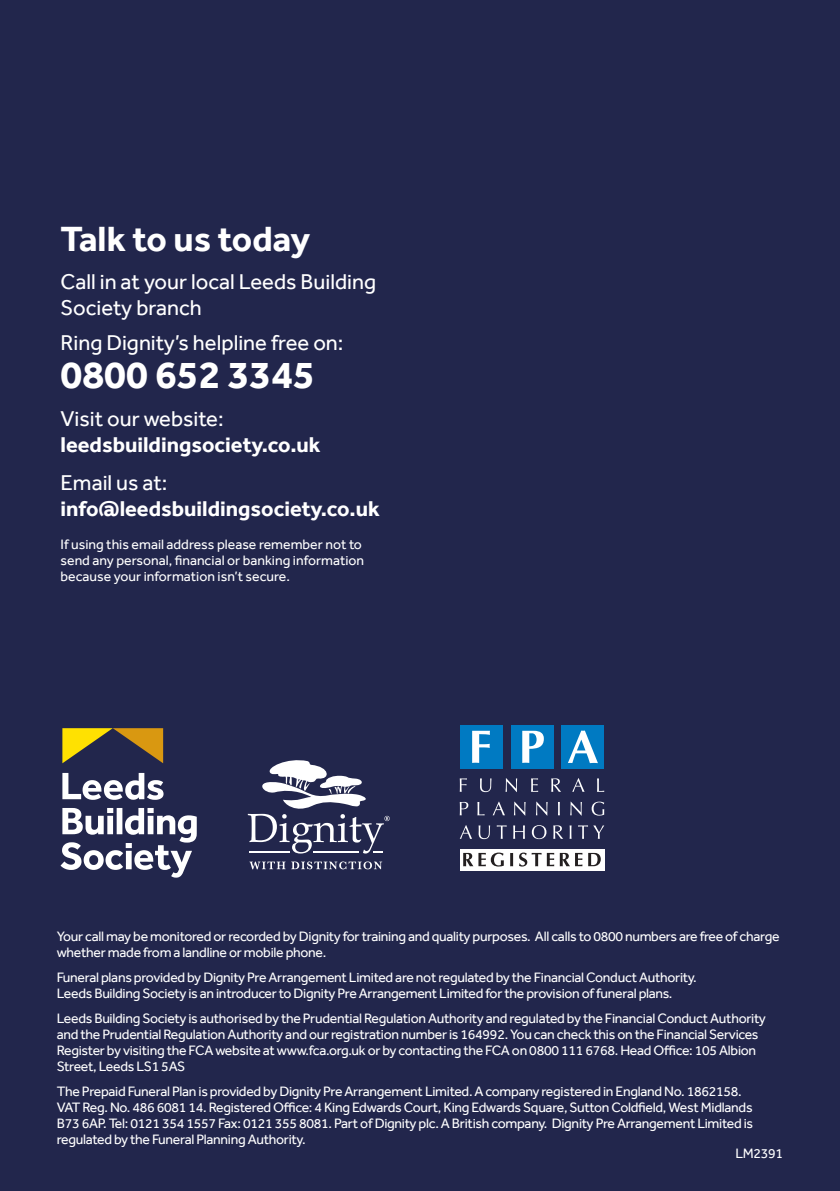
<style>
.page{position:relative;width:840px;height:1191px;background:#fff}
.page>*{position:absolute;margin:0;border:0;box-sizing:border-box;transform-origin:0 0}
.t1{font:700 40px "Effra";color:#fff}
.t2{font:700 36px "Effra";color:#fff}
.t3{font:22px/26.4px "Effra";color:#fff}
.t4{font:700 22px "Effra";color:#fff}
.t5{font:14px/16px "Effra";letter-spacing:-.02em;color:#fff}
.t6{font:14px/16px "Effra";color:#fff}
</style>
<div class="page">
<div style="left:0;top:0;width:839px;height:1191px;background:#22264c"></div>
<svg style="left:62px;top:728px;width:101px;height:35px"></svg>
<svg style="left:60px;top:808px;width:137px;height:69px"></svg>
<svg style="left:62px;top:773px;width:101px;height:27px"></svg>
<svg style="left:459px;top:825px;width:13px;height:14px"></svg>
<svg style="left:478px;top:825px;width:12px;height:14px"></svg>
<svg style="left:496px;top:825px;width:10px;height:14px"></svg>
<svg style="left:513px;top:825px;width:11px;height:14px"></svg>
<svg style="left:531px;top:825px;width:15px;height:14px"></svg>
<svg style="left:553px;top:825px;width:10px;height:14px"></svg>
<svg style="left:569px;top:825px;width:2px;height:14px"></svg>
<svg style="left:578px;top:825px;width:9px;height:14px"></svg>
<svg style="left:593px;top:825px;width:11px;height:14px"></svg>
<svg style="left:459px;top:802px;width:9px;height:13px"></svg>
<svg style="left:477px;top:802px;width:7px;height:13px"></svg>
<svg style="left:493px;top:801px;width:11px;height:14px"></svg>
<svg style="left:514px;top:801px;width:11px;height:14px"></svg>
<svg style="left:536px;top:801px;width:11px;height:14px"></svg>
<svg style="left:558px;top:802px;width:1px;height:13px"></svg>
<svg style="left:570px;top:801px;width:11px;height:14px"></svg>
<svg style="left:591px;top:801px;width:13px;height:14px"></svg>
<svg style="left:459px;top:778px;width:7px;height:14px"></svg>
<svg style="left:480px;top:778px;width:11px;height:14px"></svg>
<svg style="left:505px;top:778px;width:12px;height:14px"></svg>
<svg style="left:531px;top:778px;width:7px;height:14px"></svg>
<svg style="left:551px;top:778px;width:10px;height:14px"></svg>
<svg style="left:572px;top:778px;width:12px;height:14px"></svg>
<svg style="left:597px;top:778px;width:7px;height:14px"></svg>
<div style="left:459px;top:849px;width:145px;height:21px;background:#fff"></div>
<svg style="left:463px;top:852px;width:40px;height:14px"></svg>
<svg style="left:510px;top:852px;width:72px;height:14px"></svg>
<svg style="left:588px;top:853px;width:12px;height:13px"></svg>
<div style="left:459px;top:725px;width:43px;height:43px;background:#007ac2"></div>
<div style="left:510px;top:725px;width:43px;height:43px;background:#007ac2"></div>
<div style="left:561px;top:725px;width:43px;height:43px;background:#007ac2"></div>
<svg style="left:472px;top:731px;width:17px;height:32px"></svg>
<svg style="left:522px;top:731px;width:21px;height:32px"></svg>
<svg style="left:568px;top:730px;width:29px;height:33px"></svg>
<svg style="left:249px;top:861px;width:36px;height:8px"></svg>
<svg style="left:291px;top:861px;width:91px;height:8px"></svg>
<svg style="left:248px;top:760px;width:141px;height:93px"></svg>
<h2 class="t2" style="left:60px;top:217px;width:251px">Talk to us today</h2>
<h3 class="t3" style="left:60px;top:268px;width:317px">Call in at your local Leeds Building<br>Society branch</h3>
<h3 class="t3" style="left:60px;top:329px;width:284px">Ring Dignity’s helpline free on:</h3>
<h1 class="t1" style="left:60px;top:351px;width:256px">0800 652 3345</h1>
<h3 class="t3" style="left:60px;top:405px;width:164px">Visit our website:</h3>
<h3 class="t4" style="left:60px;top:432px;width:261px">leedsbuildingsociety.co.uk</h3>
<h3 class="t3" style="left:60px;top:469px;width:108px">Email us at:</h3>
<h3 class="t4" style="left:60px;top:496px;width:320px">info@leedsbuildingsociety.co.uk</h3>
<p class="t6" style="left:60px;top:536px;width:305px">If using this email address please remember not to send any personal, financial or banking information because your information isn’t secure.</p>
<p class="t5" style="left:57px;top:927px;width:724px">Your call may be monitored or recorded by Dignity for training and quality purposes. All calls to 0800 numbers are free of charge whether made from a landline or mobile phone.</p>
<p class="t5" style="left:57px;top:968px;width:641px">Funeral plans provided by Dignity Pre Arrangement Limited are not regulated by the Financial Conduct Authority.<br>Leeds Building Society is an introducer to Dignity Pre Arrangement Limited for the provision of funeral plans.</p>
<p class="t5" style="left:57px;top:1009px;width:710px">Leeds Building Society is authorised by the Prudential Regulation Authority and regulated by the Financial Conduct Authority and the Prudential Regulation Authority and our registration number is 164992. You can check this on the Financial Services Register by visiting the FCA website at www.fca.org.uk or by contacting the FCA on 0800 111 6768. Head Office: 105 Albion Street, Leeds LS1 5AS</p>
<p class="t5" style="left:57px;top:1083px;width:697px">The Prepaid Funeral Plan is provided by Dignity Pre Arrangement Limited. A company registered in England No. 1862158.<br>VAT Reg. No. 486 6081 14. Registered Office: 4 King Edwards Court, King Edwards Square, Sutton Coldfield, West Midlands B73 6AP. Tel: 0121 354 1557 Fax: 0121 355 8081. Part of Dignity plc. A British company. Dignity Pre Arrangement Limited is regulated by the Funeral Planning Authority.</p>
<p class="t5" style="left:735px;top:1145px;width:49px">LM2391</p>
</div>
